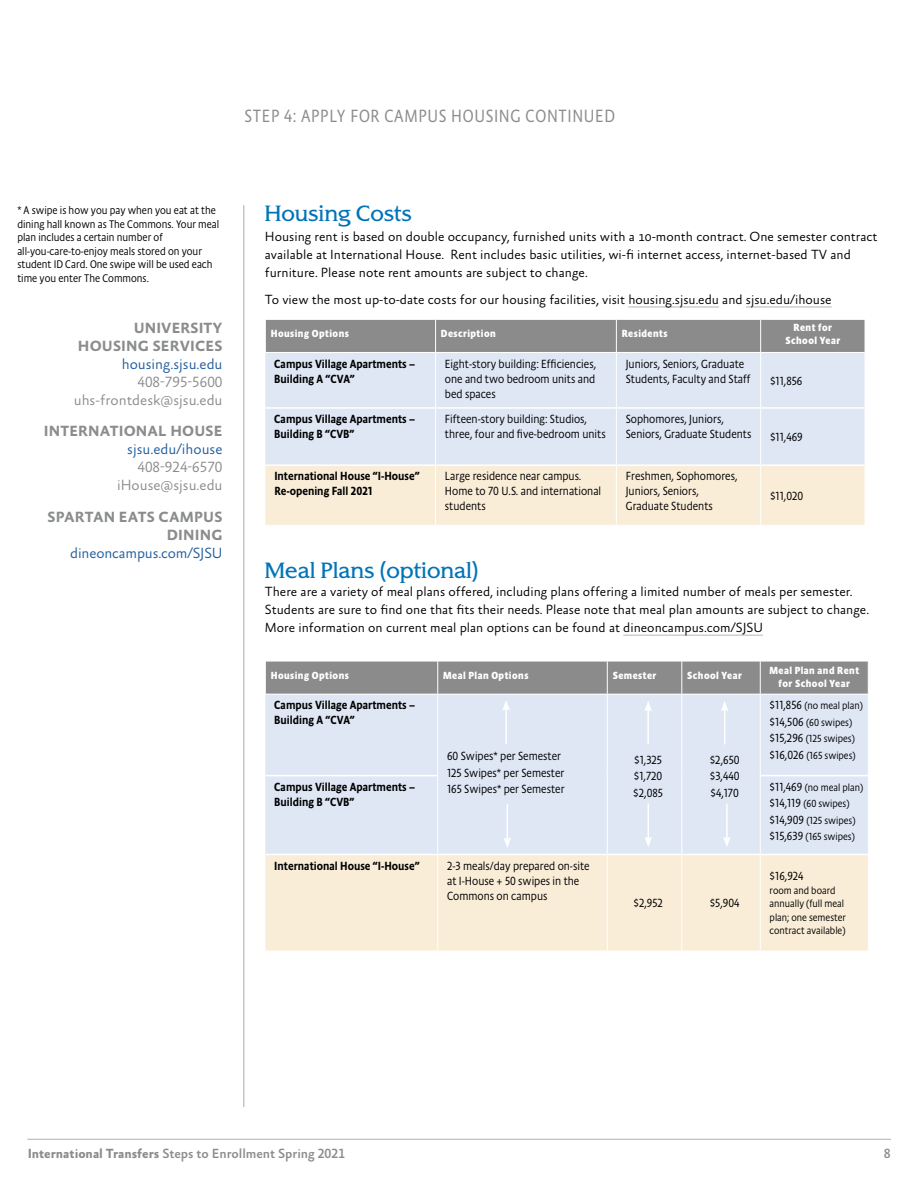
<style>
.page{position:relative;width:918px;height:1188px;background:#fff}
.page>*{position:absolute;margin:0;border:0;box-sizing:border-box;transform-origin:0 0}
.t1{font:21px "SJSU Spartan";color:#0074b9}
.t2{font:300 18px "Absara Sans Head OT";letter-spacing:.035em;color:#8a8c8e}
.t3{font:700 15px/18px "Absara Sans OT";letter-spacing:.01em;color:#8a8c8e;text-align:right}
.t4{font:300 15px/18px "Absara Sans OT";color:#8a8c8e;text-align:right}
.t5{font:300 15px "Absara Sans OT";color:#215e9e}
.t6{font:300 13.5px/18px "Absara Sans OT";color:#000}
.t7{font:500 13.5px "Absara Sans OT";letter-spacing:-.005em;color:#8a8c8e}
.t8{font:300 12px/15px "Absara Sans Head OT";color:#000}
.t9{font:500 12px/15px "Absara Sans Head OT";color:#000}
.t10{font:300 11.25px/13.5px "Absara Sans Head OT";color:#000}
.t11{font:300 10.5px/16.5px "Absara Sans Head OT";color:#000}
.t12{font:700 10.5px/12.8px "Absara Sans Head OT";letter-spacing:.045em;color:#fff;text-align:center}
.s1{font-size:12px}
.s2{font-weight:700}
</style>
<div class="page">
<hr style="left:27px;top:1139px;width:864px;height:1px;background:#8b8b8c">
<hr style="left:628px;top:307px;width:91px;height:1px;background:#b7b4bb">
<hr style="left:746px;top:307px;width:86px;height:1px;background:#b7b4bb">
<hr style="left:623px;top:635px;width:140px;height:1px;background:#b7b4bb">
<div style="left:266px;top:320px;width:599px;height:32px;background:#8b8b8c"></div>
<div style="left:265px;top:353px;width:600px;height:111px;background:#dfe7f5"></div>
<div style="left:265px;top:466px;width:600px;height:59px;background:#faedd8"></div>
<hr style="left:435px;top:320px;width:1px;height:32px;background:#fff">
<hr style="left:616px;top:320px;width:1px;height:32px;background:#fff">
<hr style="left:760px;top:320px;width:1px;height:32px;background:#fff">
<hr style="left:435px;top:353px;width:1px;height:54px;background:#fff">
<hr style="left:616px;top:353px;width:1px;height:54px;background:#fff">
<hr style="left:760px;top:353px;width:1px;height:54px;background:#fff">
<hr style="left:435px;top:409px;width:1px;height:55px;background:#fff">
<hr style="left:616px;top:409px;width:1px;height:55px;background:#fff">
<hr style="left:760px;top:409px;width:1px;height:55px;background:#fff">
<hr style="left:435px;top:466px;width:1px;height:59px;background:#fff">
<hr style="left:616px;top:466px;width:1px;height:59px;background:#fff">
<hr style="left:760px;top:466px;width:1px;height:59px;background:#fff">
<hr style="left:265px;top:407px;width:171px;height:2px;background:#fff">
<hr style="left:436px;top:407px;width:180px;height:2px;background:#fff">
<hr style="left:616px;top:407px;width:145px;height:2px;background:#fff">
<hr style="left:761px;top:407px;width:104px;height:2px;background:#fff">
<div style="left:266px;top:662px;width:602px;height:32px;background:#8b8b8c"></div>
<div style="left:265px;top:695px;width:603px;height:159px;background:#dfe7f5"></div>
<div style="left:265px;top:855px;width:603px;height:96px;background:#faedd8"></div>
<hr style="left:437px;top:661px;width:1px;height:33px;background:#fff">
<hr style="left:607px;top:661px;width:1px;height:33px;background:#fff">
<hr style="left:681px;top:661px;width:1px;height:33px;background:#fff">
<hr style="left:760px;top:661px;width:1px;height:33px;background:#fff">
<hr style="left:437px;top:695px;width:1px;height:81px;background:#fff">
<hr style="left:607px;top:695px;width:1px;height:81px;background:#fff">
<hr style="left:681px;top:695px;width:1px;height:81px;background:#fff">
<hr style="left:760px;top:695px;width:1px;height:81px;background:#fff">
<hr style="left:437px;top:776px;width:1px;height:78px;background:#fff">
<hr style="left:607px;top:776px;width:1px;height:78px;background:#fff">
<hr style="left:681px;top:776px;width:1px;height:78px;background:#fff">
<hr style="left:760px;top:776px;width:1px;height:78px;background:#fff">
<hr style="left:437px;top:855px;width:1px;height:96px;background:#fff">
<hr style="left:607px;top:855px;width:1px;height:96px;background:#fff">
<hr style="left:681px;top:855px;width:1px;height:96px;background:#fff">
<hr style="left:760px;top:855px;width:1px;height:96px;background:#fff">
<hr style="left:265px;top:775px;width:172px;height:1px;background:#fff">
<hr style="left:761px;top:775px;width:107px;height:1px;background:#fff">
<hr style="left:505px;top:708px;width:2px;height:36px;background:#fff">
<svg style="left:502px;top:700px;width:8px;height:10px"></svg>
<hr style="left:507px;top:804px;width:1px;height:36px;background:#fff">
<svg style="left:503px;top:838px;width:8px;height:10px"></svg>
<hr style="left:647px;top:709px;width:2px;height:35px;background:#fff">
<svg style="left:644px;top:701px;width:8px;height:10px"></svg>
<hr style="left:648px;top:804px;width:1px;height:35px;background:#fff">
<svg style="left:644px;top:837px;width:8px;height:10px"></svg>
<hr style="left:724px;top:709px;width:1px;height:35px;background:#fff">
<svg style="left:721px;top:701px;width:7px;height:10px"></svg>
<hr style="left:726px;top:804px;width:2px;height:35px;background:#fff">
<svg style="left:723px;top:837px;width:8px;height:10px"></svg>
<hr style="left:243px;top:205px;width:1px;height:902px;background:#c6c4c9">
<h2 class="t2" style="left:245px;top:105px;width:372px">STEP 4: APPLY FOR CAMPUS HOUSING CONTINUED</h2>
<p class="t10" style="left:17px;top:204px;width:203px">* A swipe is how you pay when you eat at the dining hall known as The Commons. Your meal plan includes a certain number of all-you-care-to-enjoy meals stored on your student ID Card. One swipe will be used each time you enter The Commons.</p>
<p class="t3" style="left:78px;top:320px;width:146px">UNIVERSITY<br>HOUSING SERVICES</p>
<p class="t5" style="left:122px;top:356px;width:102px">housing.sjsu.edu</p>
<p class="t4" style="left:74px;top:374px;width:150px">408-795-5600 uhs-frontdesk@sjsu.edu</p>
<p class="t3" style="left:44px;top:423px;width:180px">INTERNATIONAL HOUSE</p>
<p class="t5" style="left:127px;top:442px;width:97px">sjsu.edu/ihouse</p>
<p class="t4" style="left:117px;top:459px;width:107px">408-924-6570 iHouse@sjsu.edu</p>
<p class="t3" style="left:48px;top:509px;width:176px">SPARTAN EATS CAMPUS<br>DINING</p>
<p class="t5" style="left:70px;top:545px;width:154px">dineoncampus.com/SJSU</p>
<h1 class="t1" style="left:265px;top:200px;width:149px">Housing Costs</h1>
<p class="t6" style="left:265px;top:228px;width:614px">Housing rent is based on double occupancy, furnished units with a 10-month contract. One semester contract available at International House. Rent includes basic utilities, wi-fi internet access, internet-based TV and furniture. Please note rent amounts are subject to change.</p>
<p class="t6" style="left:265px;top:291px;width:568px">To view the most up-to-date costs for our housing facilities, visit housing.sjsu.edu and sjsu.edu/ihouse</p>
<p class="t12" style="left:271px;top:327px;width:80px">Housing Options</p>
<p class="t12" style="left:441px;top:327px;width:56px">Description</p>
<p class="t12" style="left:622px;top:327px;width:47px">Residents</p>
<p class="t12" style="left:785px;top:321px;width:56px">Rent for<br>School Year</p>
<p class="t9" style="left:274px;top:356px;width:142px">Campus Village Apartments –<br>Building A “CVA”</p>
<p class="t8" style="left:445px;top:356px;width:153px;text-align:justify">Eight-story building: Efficiencies, one and two bedroom units and bed spaces</p>
<p class="t8" style="left:626px;top:356px;width:126px">Juniors, Seniors, Graduate<br>Students, Faculty and Staff</p>
<p class="t8" style="left:770px;top:373px;width:34px">$11,856</p>
<p class="t9" style="left:274px;top:411px;width:142px">Campus Village Apartments –<br>Building B “CVB”</p>
<p class="t8" style="left:445px;top:411px;width:162px">Fifteen-story building: Studios, three, four and five-bedroom units</p>
<p class="t8" style="left:626px;top:411px;width:127px">Sophomores, Juniors,<br>Seniors, Graduate Students</p>
<p class="t9" style="left:274px;top:469px;width:147px">International House “I-House”<br>Re-opening Fall 2021</p>
<p class="t8" style="left:445px;top:469px;width:158px">Large residence near campus.<br>Home to 70 U.S. and international students</p>
<p class="t8" style="left:626px;top:469px;width:113px">Freshmen, Sophomores,<br>Juniors, Seniors,<br>Graduate Students</p>
<p class="t8" style="left:770px;top:429px;width:34px">$11,469</p>
<p class="t8" style="left:770px;top:488px;width:35px">$11,020</p>
<h1 class="t1" style="left:265px;top:557px;width:215px">Meal Plans (optional)</h1>
<p class="t6" style="left:265px;top:584px;width:606px">There are a variety of meal plans offered, including plans offering a limited number of meals per semester.<br>Students are sure to find one that fits their needs. Please note that meal plan amounts are subject to change.<br>More information on current meal plan options can be found at dineoncampus.com/SJSU</p>
<p class="t12" style="left:271px;top:669px;width:80px">Housing Options</p>
<p class="t12" style="left:443px;top:669px;width:87px">Meal Plan Options</p>
<p class="t12" style="left:613px;top:669px;width:45px">Semester</p>
<p class="t12" style="left:687px;top:669px;width:56px">School Year</p>
<p class="t12" style="left:769px;top:664px;width:91px">Meal Plan and Rent for School Year</p>
<p class="t9" style="left:274px;top:698px;width:142px">Campus Village Apartments –<br>Building A “CVA”</p>
<p class="t8" style="left:447px;top:748px;width:119px;line-height:16.5px">60 Swipes* per Semester<br>125 Swipes* per Semester<br>165 Swipes* per Semester</p>
<p class="t8" style="left:633px;top:752px;width:31px;line-height:16.5px;text-align:justify">$1,325 $1,720 $2,085</p>
<p class="t8" style="left:710px;top:752px;width:31px;line-height:16.5px;text-align:justify">$2,650 $3,440 $4,170</p>
<p class="t11" style="left:770px;top:697px;width:95px"><span class="s1">$11,856</span> (no meal plan) <span class="s1">$14,506</span> (60 swipes) <span class="s1">$15,296</span> (125 swipes) <span class="s1">$16,026</span> (165 swipes)</p>
<p class="t9" style="left:274px;top:779px;width:142px">Campus Village Apartments –<br>Building B “CVB”</p>
<p class="t11" style="left:770px;top:779px;width:95px"><span class="s1">$11,469</span> (no meal plan) <span class="s1">$14,119</span> (60 swipes) <span class="s1">$14,909</span> (125 swipes) <span class="s1">$15,639</span> (165 swipes)</p>
<p class="t9" style="left:274px;top:858px;width:147px">International House “I-House”</p>
<p class="t8" style="left:447px;top:858px;width:144px">2-3 meals/day prepared on-site at I-House + 50 swipes in the<br>Commons on campus</p>
<p class="t8" style="left:633px;top:896px;width:31px">$2,952</p>
<p class="t8" style="left:710px;top:896px;width:31px">$5,904</p>
<p class="t8" style="left:770px;top:869px;width:35px">$16,924</p>
<p class="t11" style="left:770px;top:883px;width:78px;line-height:13.5px">room and board annually (full meal plan; one semester contract available)</p>
<p class="t7" style="left:28px;top:1147px;width:319px"><span class="s2">International Transfers</span> Steps to Enrollment Spring 2021</p>
<p class="t7" style="left:884px;top:1147px;width:8px">8</p>
</div>
